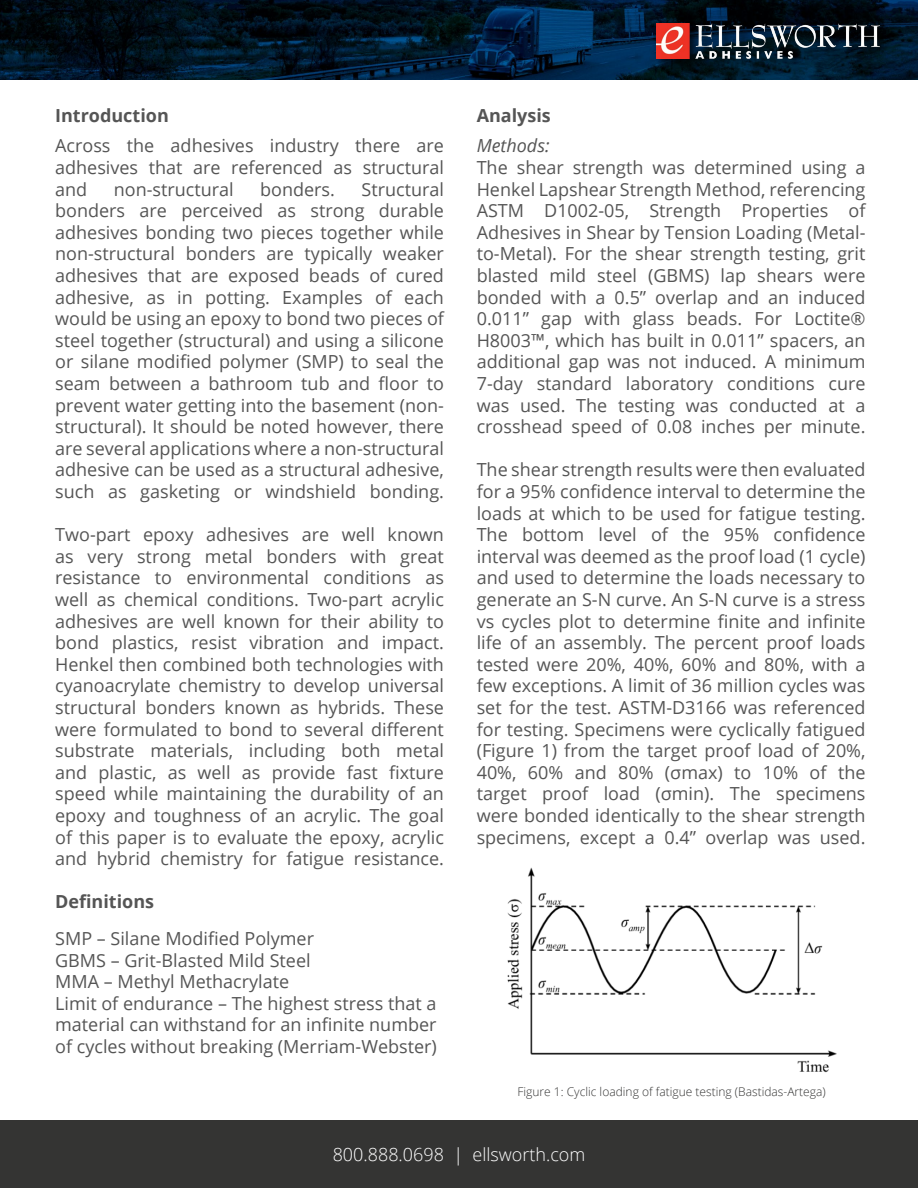
<style>
.page{position:relative;width:918px;height:1188px;background:#fff}
.page>*{position:absolute;margin:0;border:0;box-sizing:border-box;transform-origin:0 0}
.t1{font:18px/21.6px "Open Sans";color:#555;text-align:justify}
.t2{font:700 18px "Open Sans";color:#555}
.t3{font:300 18px "Open Sans";color:#fff}
.t4{font:italic 18px "Open Sans";color:#555}
.t5{font:300 12px "Open Sans";color:#343433}
</style>
<div class="page">
<img style="left:0;top:0;width:918px;height:79px">
<div style="left:0;top:1120px;width:918px;height:68px;background:#343433"></div>
<img style="left:507px;top:867px;width:330px;height:206px">
<div style="left:653px;top:20px;width:238px;height:52px;background:#000;opacity:.75"></div>
<img style="left:657px;top:24px;width:223px;height:35px">
<p class="t2" style="left:55px;top:103px;width:115px">Introduction</p>
<p class="t1" style="left:55px;top:135px;width:390px">Across the adhesives industry there are adhesives that are referenced as structural and</p>
<p class="t1" style="left:55px;top:178px;width:390px;text-indent:306px">Structural bonders are perceived as strong durable adhesives bonding two pieces together while non-structural bonders are typically weaker adhesives that are exposed beads of cured adhesive, as in potting. Examples of each would be using an epoxy to bond two pieces of steel together (structural) and using a silicone or silane modified polymer (SMP) to seal the seam between a bathroom tub and floor to prevent water getting into the basement (non&shy;structural). It should be noted however, there are several applications where a non-structural adhesive can be used as a structural adhesive, such as gasketing or windshield bonding.</p>
<p class="t1" style="left:55px;top:523px;width:390px">Two-part epoxy adhesives are well known as very strong metal bonders with great resistance to environmental conditions as well as chemical conditions. Two-part acrylic adhesives are well known for their ability to bond plastics, resist vibration and impact.<br>Henkel then combined both technologies with cyanoacrylate chemistry to develop universal structural bonders known as hybrids. These were formulated to bond to several different substrate materials, including both metal and plastic, as well as provide fast fixture speed while maintaining the durability of an epoxy and toughness of an acrylic. The goal of this paper is to evaluate the epoxy, acrylic and hybrid chemistry for fatigue resistance.</p>
<p class="t2" style="left:55px;top:889px;width:100px">Definitions</p>
<p class="t1" style="left:55px;top:927px;width:383px;text-align:left">SMP – Silane Modified Polymer<br>GBMS – Grit-Blasted Mild Steel<br>MMA – Methyl Methacrylate<br>Limit of endurance – The highest stress that a material can withstand for an infinite number of cycles without breaking (Merriam-Webster)</p>
<p class="t1" style="left:114px;top:178px;width:121px">non-structural</p>
<p class="t1" style="left:260px;top:178px;width:76px">bonders.</p>
<p class="t2" style="left:477px;top:103px;width:76px">Analysis</p>
<p class="t4" style="left:477px;top:134px;width:74px">Methods:</p>
<p class="t1" style="left:477px;top:156px;width:390px">The shear strength was determined using a Henkel Lapshear Strength Method, referencing ASTM D1002-05, Strength Properties of Adhesives in Shear by Tension Loading (Metal&shy;to-Metal). For the shear strength testing, grit blasted mild steel (GBMS) lap shears were bonded with a 0.5” overlap and an induced 0.011” gap with glass beads. For Loctite® H8003™, which has built in 0.011” spacers, an additional gap was not induced. A minimum 7-day standard laboratory conditions cure was used. The testing was conducted at a crosshead speed of 0.08 inches per minute.</p>
<p class="t1" style="left:477px;top:459px;width:390px">The shear strength results were then evaluated for a 95% confidence interval to determine the loads at which to be used for fatigue testing.<br>The bottom level of the 95% confidence interval was deemed as the proof load (1 cycle) and used to determine the loads necessary to generate an S-N curve. An S-N curve is a stress vs cycles plot to determine finite and infinite life of an assembly. The percent proof loads tested were 20%, 40%, 60% and 80%, with a few exceptions. A limit of 36 million cycles was set for the test. ASTM-D3166 was referenced for testing. Specimens were cyclically fatigued (Figure 1) from the target proof load of 20%, 40%, 60% and 80% (σmax) to 10% of the target proof load (σmin). The specimens were bonded identically to the shear strength specimens, except a 0.4” overlap was used.</p>
<p class="t5" style="left:517px;top:1083px;width:310px">Figure 1: Cyclic loading of fatigue testing (Bastidas-Artega)</p>
<p class="t3" style="left:333px;top:1142px;width:254px">800.888.0698 | ellsworth.com</p>
</div>
